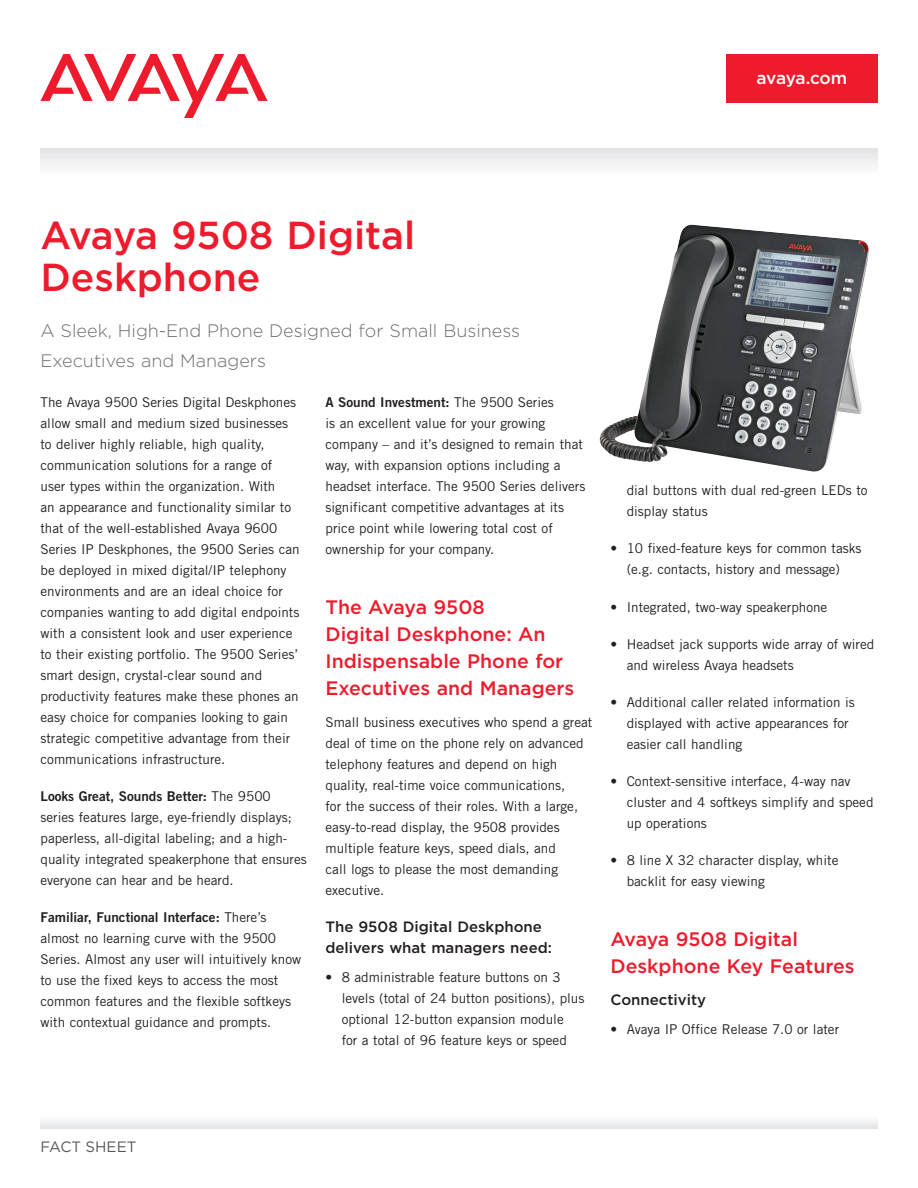
<style>
.page{position:relative;width:918px;height:1188px;background:#fff}
.page>*{position:absolute;margin:0;border:0;box-sizing:border-box;transform-origin:0 0}
.fact_sheet_title{font:500 39px/42px "Gotham";color:#ee1b2c}
.sub_head_PMS_485_cmy{font:500 19.5px/27px "Gotham";color:#ee1b2c}
.intro{font:300 18px/30px "Gotham";color:#6c6d70}
.Collateral_Box{font:500 17.25px "Gotham";letter-spacing:-.02em;color:#fff}
.second_subhead{font:500 15px/21px "Gotham";color:#231f20}
.Collateral_ID{font:15px "Gotham";color:#57585a}
.body_copy{font:13.5px/21px "Trade Gothic";color:#231f20}
.bullet_body{font:13.5px/21px "Trade Gothic";color:#231f20}
.s1{font-family:"Trade Gothic Bold Two"}
</style>
<div class="page">
<svg style="left:40px;top:54px;width:228px;height:64px"></svg>
<div style="left:40px;top:148px;width:838px;height:27px;background:linear-gradient(to right,#f0f0f1,#f0f0f1)"></div>
<img style="left:599px;top:225px;width:270px;height:247px">
<div style="left:40px;top:1115px;width:838px;height:14px;background:#f1f2f3"></div>
<div style="left:726px;top:54px;width:152px;height:49px;background:#ee1b2c"></div>
<p class="Collateral_Box" style="left:756px;top:68px;width:92px">avaya.com</p>
<p class="fact_sheet_title" style="left:40px;top:213px;width:376px">Avaya 9508 Digital<br>Deskphone</p>
<p class="intro" style="left:40px;top:315px;width:481px">A Sleek, High-End Phone Designed for Small Business<br>Executives and Managers</p>
<p class="body_copy" style="left:40px;top:391px;width:261px">The Avaya 9500 Series Digital Deskphones allow small and medium sized businesses to deliver highly reliable, high quality, communication solutions for a range of user types within the organization. With<br>an appearance and functionality similar to that of the well-established Avaya 9600<br>Series IP Deskphones, the 9500 Series can be deployed in mixed digital/IP telephony environments and are an ideal choice for companies wanting to add digital endpoints with a consistent look and user experience to their existing portfolio. The 9500 Series’ smart design, crystal-clear sound and productivity features make these phones an easy choice for companies looking to gain strategic competitive advantage from their communications infrastructure.</p>
<p class="body_copy" style="left:40px;top:786px;width:268px"><span class="s1">Looks Great, Sounds Better:</span> The 9500 series features large, eye-friendly displays; paperless, all-digital labeling; and a high&shy;quality integrated speakerphone that ensures everyone can hear and be heard.</p>
<p class="body_copy" style="left:40px;top:907px;width:262px"><span class="s1">Familiar, Functional Interface:</span> There’s almost no learning curve with the 9500<br>Series. Almost any user will intuitively know to use the fixed keys to access the most common features and the flexible softkeys with contextual guidance and prompts.</p>
<p class="body_copy" style="left:326px;top:392px;width:261px"><span class="s1">A Sound Investment:</span> The 9500 Series<br>is an excellent value for your growing company – and it’s designed to remain that way, with expansion options including a headset interface. The 9500 Series delivers significant competitive advantages at its price point while lowering total cost of ownership for your company.</p>
<p class="sub_head_PMS_485_cmy" style="left:326px;top:593px;width:250px">The Avaya 9508<br>Digital Deskphone: An<br>Indispensable Phone for<br>Executives and Managers</p>
<p class="body_copy" style="left:326px;top:711px;width:268px">Small business executives who spend a great deal of time on the phone rely on advanced telephony features and depend on high quality, real-time voice communications,<br>for the success of their roles. With a large, easy-to-read display, the 9508 provides multiple feature keys, speed dials, and<br>call logs to please the most demanding executive.</p>
<p class="second_subhead" style="left:326px;top:916px;width:228px">The 9508 Digital Deskphone delivers what managers need:</p>
<p class="bullet_body" style="left:342px;top:967px;width:244px;text-indent:-16px">• 8 administrable feature buttons on 3 levels (total of 24 button positions), plus optional 12-button expansion module<br>for a total of 96 feature keys or speed</p>
<p class="bullet_body" style="left:627px;top:480px;width:242px">dial buttons with dual red-green LEDs to display status</p>
<p class="bullet_body" style="left:610px;top:538px;width:253px;text-align:center">• 10 fixed-feature keys for common tasks (e.g. contacts, history and message)</p>
<p class="bullet_body" style="left:610px;top:596px;width:218px">• Integrated, two-way speakerphone</p>
<p class="bullet_body" style="left:627px;top:633px;width:249px;text-indent:-16px">• Headset jack supports wide array of wired and wireless Avaya headsets</p>
<p class="bullet_body" style="left:627px;top:692px;width:230px;text-indent:-16px">• Additional caller related information is displayed with active appearances for easier call handling</p>
<p class="bullet_body" style="left:627px;top:771px;width:248px;text-indent:-16px">• Context-sensitive interface, 4-way nav cluster and 4 softkeys simplify and speed up operations</p>
<p class="bullet_body" style="left:627px;top:850px;width:213px;text-indent:-16px">• 8 line X 32 character display, white backlit for easy viewing</p>
<p class="sub_head_PMS_485_cmy" style="left:610px;top:925px;width:246px">Avaya 9508 Digital<br>Deskphone Key Features</p>
<p class="second_subhead" style="left:610px;top:988px;width:97px">Connectivity</p>
<p class="bullet_body" style="left:610px;top:1019px;width:230px">• Avaya IP Office Release 7.0 or later</p>
<p class="Collateral_ID" style="left:40px;top:1139px;width:97px">FACT SHEET</p>
</div>
